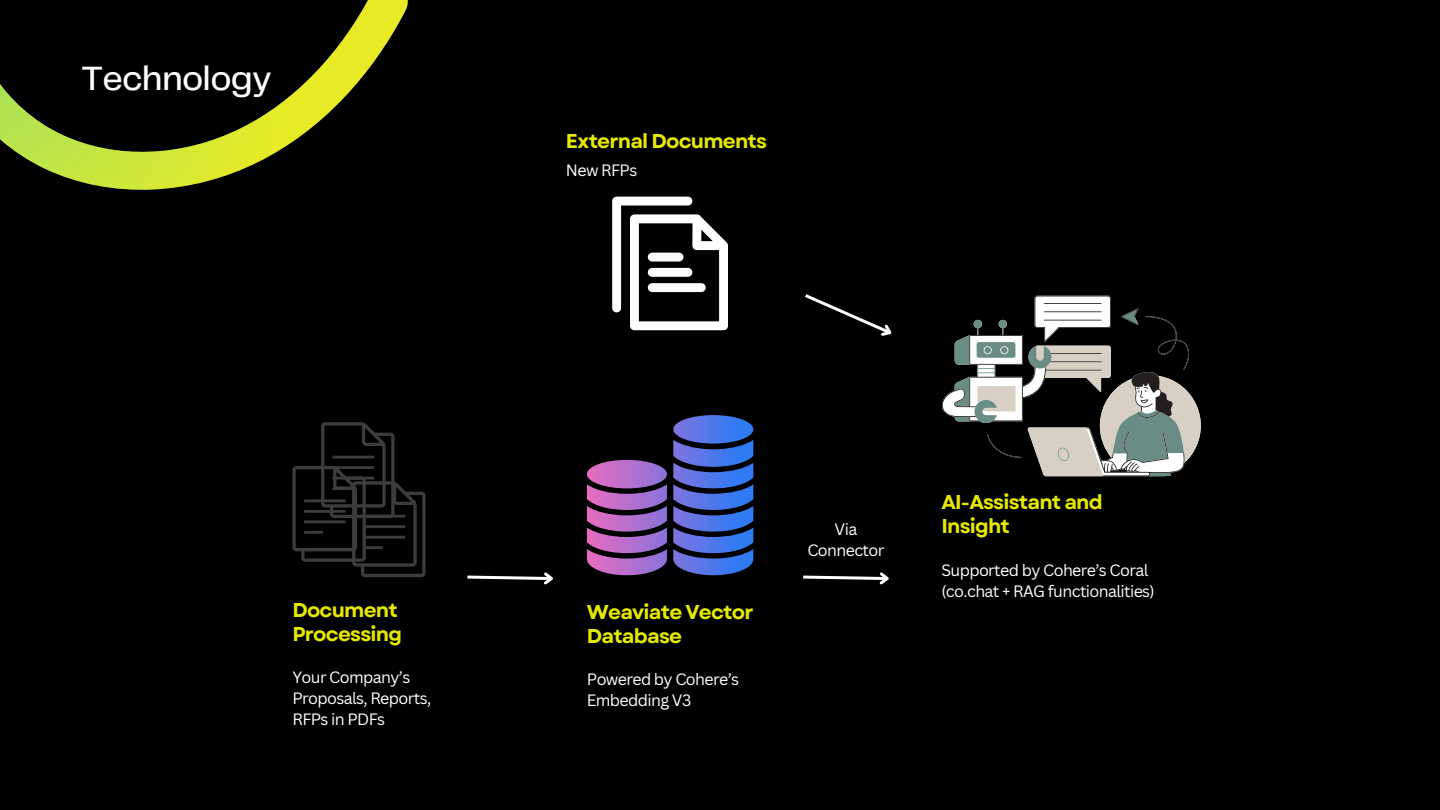
<style>
.page{position:relative;width:1440px;height:810px;background:#000}
.page>*{position:absolute;margin:0;border:0;box-sizing:border-box;transform-origin:0 0}
.t1{font:500 35px "Telegraf";letter-spacing:-.02em;color:#fff}
.t2{font:700 20px/24px "Garet";letter-spacing:-.04em;color:#e5e900}
.t3{font:16px/21px "Canva Sans";letter-spacing:-.04em;color:#fff}
</style>
<div class="page">
<svg style="left:0;top:0;width:408px;height:190px"></svg>
<svg style="left:292px;top:422px;width:134px;height:155px"></svg>
<svg style="left:467px;top:572px;width:86px;height:13px"></svg>
<svg style="left:587px;top:415px;width:166px;height:160px"></svg>
<svg style="left:803px;top:572px;width:86px;height:13px"></svg>
<svg style="left:941px;top:296px;width:260px;height:180px"></svg>
<svg style="left:612px;top:197px;width:116px;height:133px"></svg>
<svg style="left:805px;top:294px;width:87px;height:42px"></svg>
<p class="t1" style="left:81px;top:63px;width:192px">Technology</p>
<p class="t2" style="left:292px;top:598px;width:111px">Document<br>Processing</p>
<p class="t3" style="left:292px;top:666px;width:140px">Your Company’s<br>Proposals, Reports,<br>RFPs in PDFs</p>
<p class="t2" style="left:566px;top:129px;width:203px">External Documents</p>
<p class="t3" style="left:566px;top:159px;width:73px">New RFPs</p>
<p class="t2" style="left:587px;top:600px;width:168px">Weaviate Vector<br>Database</p>
<p class="t3" style="left:587px;top:668px;width:154px">Powered by Cohere’s<br>Embedding V3</p>
<p class="t2" style="left:941px;top:491px;width:163px">AI-Assistant and</p>
<p class="t3" style="left:835px;top:518px;width:24px">Via</p>
<p class="t2" style="left:941px;top:515px;width:70px">Insight</p>
<p class="t3" style="left:807px;top:539px;width:79px">Connector</p>
<p class="t3" style="left:941px;top:559px;width:209px">Supported by Cohere’s Coral</p>
<p class="t3" style="left:941px;top:580px;width:215px">(co.chat + RAG functionalities)</p>
</div>
